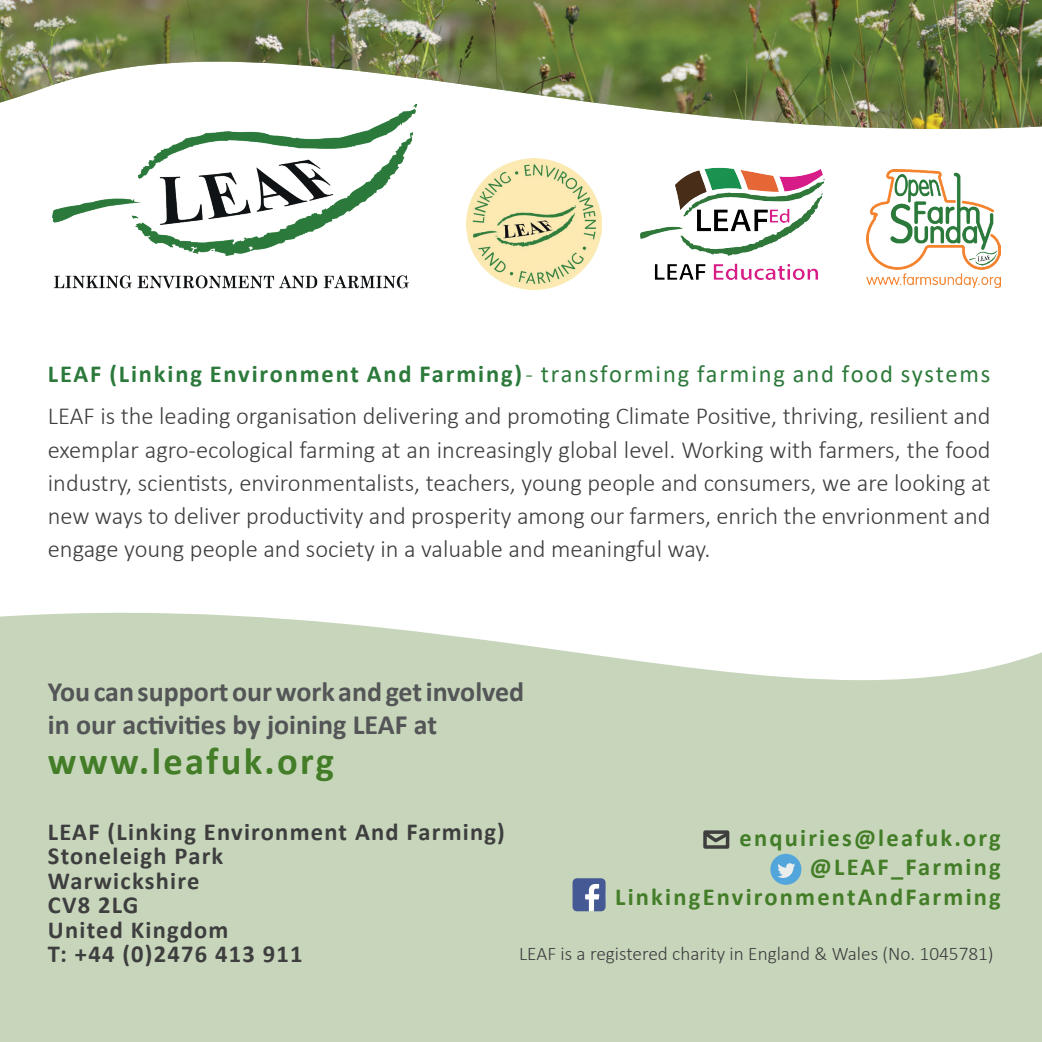
<style>
.page{position:relative;width:1042px;height:1042px;background:#fff}
.page>*{position:absolute;margin:0;border:0;box-sizing:border-box;transform-origin:0 0}
.t1{font:700 38.5px "Calibri";letter-spacing:.06em;color:#437d27}
.t2{font:700 28px/33.6px "Calibri";color:#545557}
.t3{font:300 24.5px/33.2px "Calibri";color:#3e3e3f}
.t4{font:700 24.5px/24.5px "Calibri";letter-spacing:.05em;color:#3e3e3f}
.t5{font:700 24.5px/29.4px "Calibri";letter-spacing:.09em;color:#437d27;text-align:right}
.t6{font:300 19.25px "Calibri";color:#3e3e3f}
.s1{font-weight:700;color:#2c7a3b}
.s2{color:#2c7a3b}
.s3{font-weight:400;color:#2c7a3b}
</style>
<div class="page">
<svg style="left:0;top:613px;width:1042px;height:429px;background:#cbd9c0"></svg>
<img style="left:466px;top:158px;width:135px;height:132px">
<img style="left:640px;top:167px;width:185px;height:113px">
<img style="left:53px;top:129px;width:360px;height:160px">
<img style="left:866px;top:169px;width:135px;height:118px">
<div style="left:770px;top:854px;width:31px;height:31px;background:#52a6dc;border-radius:50%"></div>
<svg style="left:777px;top:863px;width:18px;height:15px"></svg>
<div style="left:574px;top:879px;width:32px;height:32px;background:#8997b5;border-radius:50%"></div>
<svg style="left:572px;top:878px;width:33px;height:33px"></svg>
<div style="left:703px;top:830px;width:26px;height:19px;border:4px solid #3e3e3f"></div>
<svg style="left:700px;top:828px;width:32px;height:18px"></svg>
<img style="left:0;top:0;width:1042px;height:129px">
<p class="t3" style="left:48px;top:353px;width:944px;line-height:42px"><span class="s1">LEAF (Linking Environment And Farming)</span> <span class="s2">-</span> <span class="s3">transforming farming and food systems<br></span>LEAF is the leading organisation delivering and promoting Climate Positive, thriving, resilient and</p>
<p class="t3" style="left:48px;top:433px;width:944px;text-align:justify">exemplar agro-ecological farming at an increasingly global level. Working with farmers, the food industry, scientists, environmentalists, teachers, young people and consumers, we are looking at new ways to deliver productivity and prosperity among our farmers, enrich the envrionment and engage young people and society in a valuable and meaningful way.</p>
<p class="t2" style="left:48px;top:674px;width:478px">You can support our work and get involved in our activities by joining LEAF at</p>
<h1 class="t1" style="left:48px;top:734px;width:288px">www.leafuk.org</h1>
<p class="t4" style="left:48px;top:819px;width:458px">LEAF (Linking Environment And Farming)<br>Stoneleigh Park<br>Warwickshire<br>CV8 2LG<br>United Kingdom<br>T: +44 (0)2476 413 911</p>
<p class="t5" style="left:615px;top:822px;width:387px">enquiries@leafuk.org @LEAF_Farming<br>LinkingEnvironmentAndFarming</p>
<p class="t6" style="left:519px;top:941px;width:476px">LEAF is a registered charity in England &amp; Wales (No. 1045781)</p>
</div>
